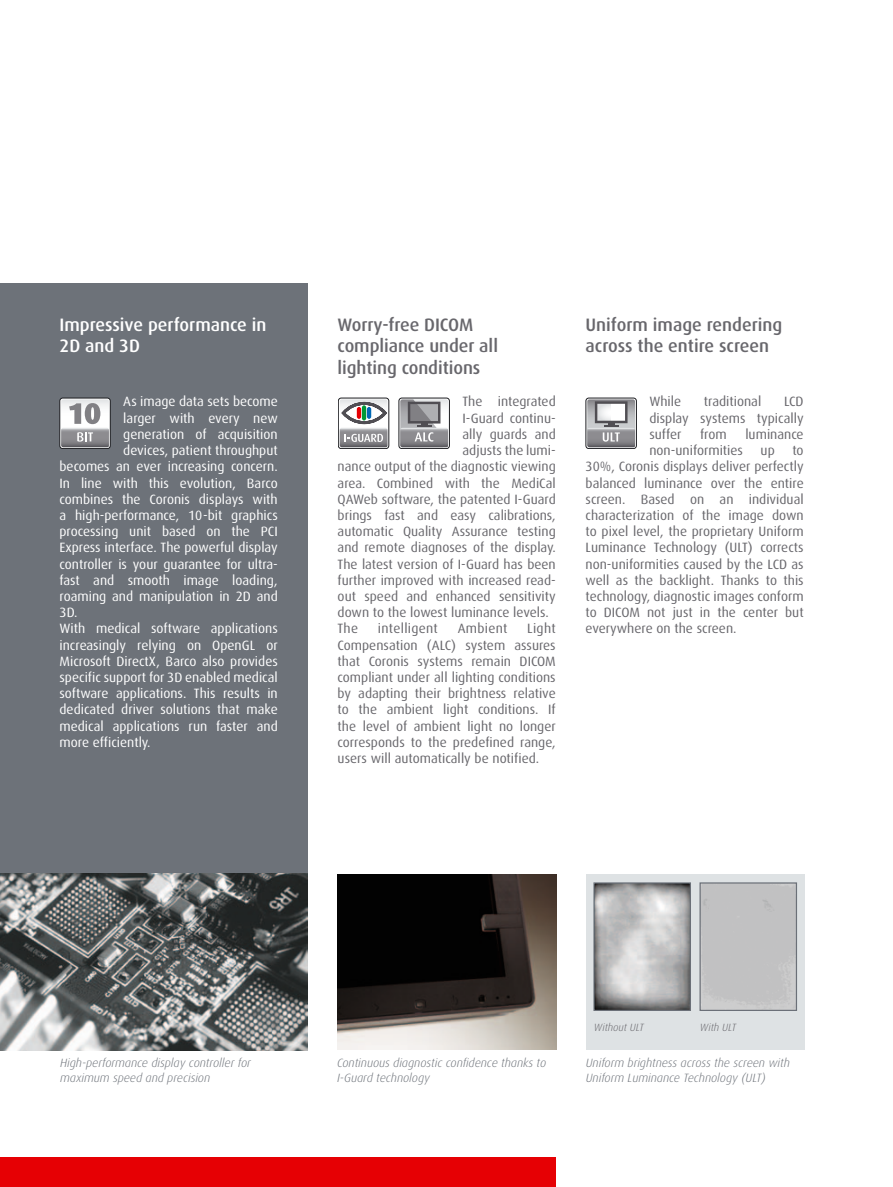
<style>
.page{position:relative;width:893px;height:1187px;background:#fff}
.page>*{position:absolute;margin:0;border:0;box-sizing:border-box;transform-origin:0 0}
.t1{font:500 18px/21.6px "Dax";letter-spacing:-.005em;color:#68676c}
.t2{font:500 18px/21.6px "Dax";color:#fff}
.t3{font:13.5px/16.2px "Dax";color:#68676c;text-align:justify}
.t4{font:13.5px "Dax";color:#fff}
.t5{font:13.5px "Dax";letter-spacing:.02em;color:#68676c}
.t6{font:italic 300 12px/14.4px "Dax";color:#6d7279}
.t7{font:italic 300 10.5px "Dax";color:#68676c}
</style>
<div class="page">
<div style="left:0;top:283px;width:308px;height:591px;background:#6d7279"></div>
<img style="left:338px;top:874px;width:218px;height:175px">
<svg style="left:586px;top:874px;width:219px;height:175px;background:#d0d2d3"></svg>
<img style="left:0;top:873px;width:308px;height:177px">
<div style="left:338px;top:398px;width:51px;height:51px;border:1px solid #1b1c20;border-radius:3px"></div>
<svg style="left:339px;top:399px;width:50px;height:48px"></svg>
<hr style="left:357px;top:407px;width:4px;height:12px;background:#e60004;border-radius:2px">
<hr style="left:362px;top:405px;width:4px;height:15px;background:#009836;border-radius:2px">
<hr style="left:367px;top:407px;width:4px;height:12px;background:#0068b5;border-radius:2px">
<div style="left:60px;top:398px;width:51px;height:51px;border:1px solid #1b1c20;border-radius:3px"></div>
<svg style="left:61px;top:399px;width:48px;height:48px;background:#bcbcbe"></svg>
<div style="left:586px;top:398px;width:51px;height:51px;border:1px solid #1b1c20;border-radius:3px"></div>
<svg style="left:587px;top:399px;width:48px;height:48px;background:#a8a8ab"></svg>
<img style="left:595px;top:884px;width:94px;height:124px">
<div style="left:593px;top:882px;width:98px;height:128px;border:1px solid #6b7078"></div>
<div style="left:699px;top:882px;width:98px;height:128px;border:1px solid #6b7078"></div>
<div style="left:399px;top:398px;width:51px;height:51px;border:1px solid #1b1c20;border-radius:3px"></div>
<svg style="left:400px;top:399px;width:48px;height:48px;background:#9d9da0"></svg>
<div style="left:0;top:1157px;width:555px;height:29px;background:#e60004"></div>
<h1 class="t2" style="left:60px;top:314px;width:208px">Impressive performance in<br>2D and 3D</h1>
<p class="t4" style="left:123px;top:394px;width:156px">As image data sets become</p>
<p class="t4" style="left:123px;top:410px;width:156px">larger with every new</p>
<p class="t4" style="left:123px;top:426px;width:156px">generation of acquisition</p>
<p class="t4" style="left:123px;top:443px;width:156px">devices, patient throughput</p>
<p class="t4" style="left:60px;top:459px;width:220px">becomes an ever increasing concern.</p>
<p class="t4" style="left:60px;top:475px;width:220px">In line with this evolution, Barco</p>
<p class="t4" style="left:60px;top:491px;width:220px">combines the Coronis displays with</p>
<p class="t4" style="left:60px;top:507px;width:220px">a high-performance, 10-bit graphics</p>
<p class="t4" style="left:60px;top:524px;width:220px">processing unit based on the PCI</p>
<p class="t4" style="left:60px;top:540px;width:220px">Express interface. The powerful display</p>
<p class="t4" style="left:60px;top:556px;width:220px">controller is your guarantee for ultra-</p>
<p class="t4" style="left:60px;top:572px;width:220px">fast and smooth image loading,</p>
<p class="t4" style="left:60px;top:588px;width:220px">roaming and manipulation in 2D and</p>
<p class="t4" style="left:60px;top:605px;width:20px">3D.</p>
<p class="t4" style="left:60px;top:621px;width:220px">With medical software applications</p>
<p class="t4" style="left:60px;top:637px;width:220px">increasingly relying on OpenGL or</p>
<p class="t4" style="left:60px;top:653px;width:220px">Microsoft DirectX, Barco also provides</p>
<p class="t4" style="left:60px;top:669px;width:220px">specific support for 3D enabled medical</p>
<p class="t4" style="left:60px;top:686px;width:220px">software applications. This results in</p>
<p class="t4" style="left:60px;top:702px;width:220px">dedicated driver solutions that make</p>
<p class="t4" style="left:60px;top:718px;width:220px">medical applications run faster and</p>
<p class="t4" style="left:60px;top:734px;width:93px">more efficiently.</p>
<h1 class="t1" style="left:338px;top:314px;width:162px">Worry-free DICOM compliance under all lighting conditions</h1>
<p class="t3" style="left:462px;top:394px;width:95px">The integrated</p>
<p class="t3" style="left:462px;top:410px;width:95px">I-Guard continu-</p>
<p class="t3" style="left:462px;top:426px;width:95px">ally guards and</p>
<p class="t3" style="left:462px;top:442px;width:95px">adjusts the lumi-</p>
<p class="t3" style="left:338px;top:458px;width:220px">nance output of the diagnostic viewing</p>
<p class="t3" style="left:338px;top:475px;width:220px">area. Combined with the MediCal</p>
<p class="t3" style="left:338px;top:491px;width:220px">QAWeb software, the patented I-Guard</p>
<p class="t3" style="left:338px;top:507px;width:220px">brings fast and easy calibrations,</p>
<p class="t3" style="left:338px;top:523px;width:220px">automatic Quality Assurance testing</p>
<p class="t3" style="left:338px;top:539px;width:220px">and remote diagnoses of the display.</p>
<p class="t3" style="left:338px;top:556px;width:220px">The latest version of I-Guard has been</p>
<p class="t3" style="left:338px;top:572px;width:220px">further improved with increased read-</p>
<p class="t3" style="left:338px;top:588px;width:220px">out speed and enhanced sensitivity</p>
<p class="t3" style="left:338px;top:604px;width:213px">down to the lowest luminance levels.</p>
<p class="t3" style="left:338px;top:620px;width:22px">The</p>
<p class="t5" style="left:378px;top:621px;width:61px">intelligent</p>
<p class="t5" style="left:458px;top:621px;width:51px">Ambient</p>
<p class="t3" style="left:338px;top:620px;width:220px;text-indent:190px">Light Compensation (ALC) system assures that Coronis systems remain DICOM compliant under all lighting conditions by adapting their brightness relative to the ambient light conditions. If the level of ambient light no longer corresponds to the predefined range, users will automatically be notified.</p>
<h1 class="t1" style="left:585px;top:314px;width:198px">Uniform image rendering across the entire screen</h1>
<p class="t3" style="left:649px;top:394px;width:33px">While</p>
<p class="t3" style="left:704px;top:394px;width:59px">traditional</p>
<p class="t3" style="left:649px;top:394px;width:156px;text-indent:135px">LCD display systems typically suffer</p>
<p class="t3" style="left:700px;top:426px;width:28px">from</p>
<p class="t3" style="left:745px;top:426px;width:60px">luminance</p>
<p class="t3" style="left:649px;top:442px;width:95px">non-uniformities</p>
<p class="t3" style="left:761px;top:442px;width:16px">up</p>
<p class="t3" style="left:586px;top:442px;width:220px;text-indent:207px">to 30%, Coronis displays deliver perfectly balanced luminance over the entire screen. Based on an individual characterization of the image down to pixel level, the proprietary Uniform Luminance Technology (ULT) corrects non-uniformities caused by the LCD as well as the backlight. Thanks to this technology, diagnostic images conform to DICOM not just in the center but everywhere on the screen.</p>
<p class="t6" style="left:60px;top:1055px;width:192px">High-performance display controller for maximum speed and precision</p>
<p class="t7" style="left:594px;top:1021px;width:51px">Without ULT</p>
<p class="t7" style="left:700px;top:1021px;width:38px">With ULT</p>
<p class="t6" style="left:337px;top:1055px;width:211px">Continuous diagnostic confidence thanks to<br>I-Guard technology</p>
<p class="t6" style="left:586px;top:1055px;width:206px">Uniform brightness across the screen with<br>Uniform Luminance Technology (ULT)</p>
</div>
